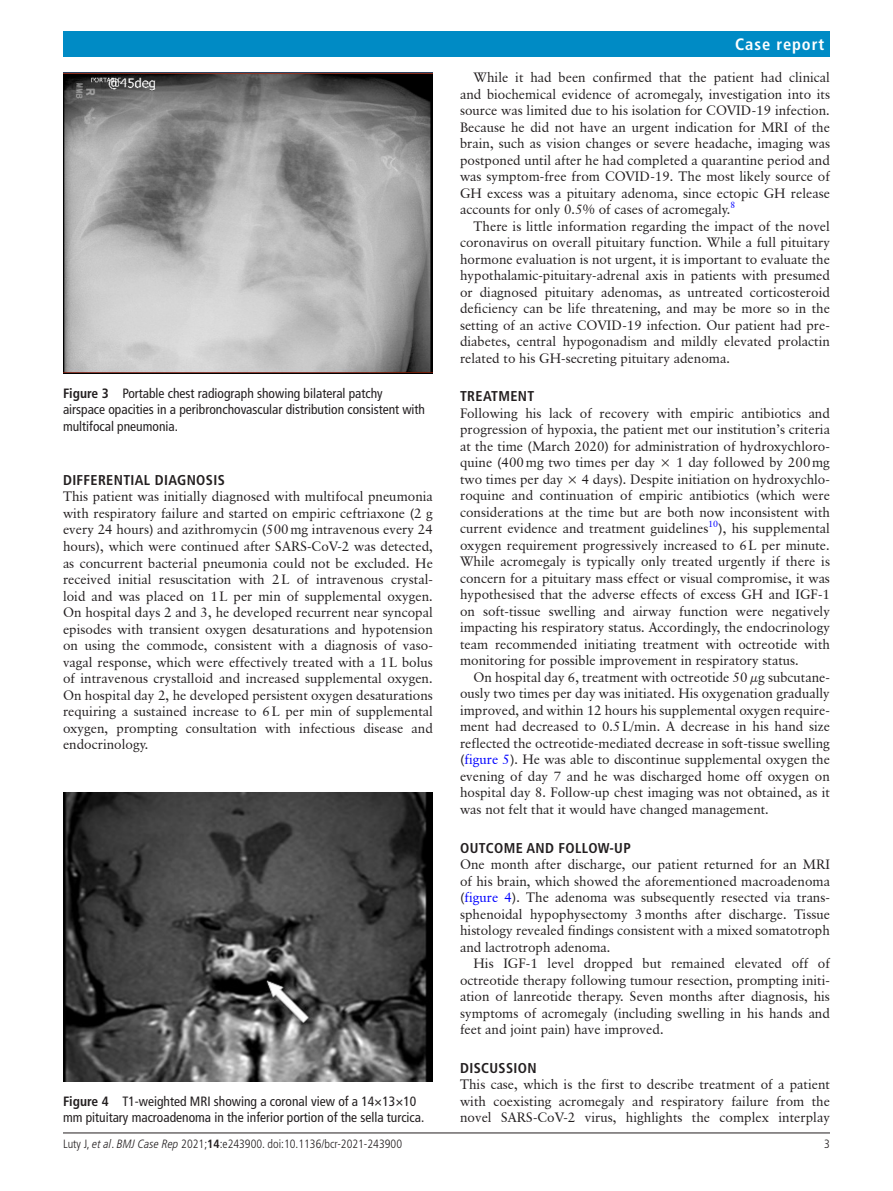
<style>
.page{position:relative;width:893px;height:1191px;background:#fff}
.page>*{position:absolute;margin:0;border:0;box-sizing:border-box;transform-origin:0 0}
.t1{font:700 condensed 16.5px "Frutiger LT Pro";letter-spacing:.055em;color:#fff}
.t2{font:700 condensed 14.25px "Frutiger LT Pro";letter-spacing:.025em;color:#231f20}
.t3{font:13.5px/16.5px "Classical Garamond BT";color:#231f20;text-align:justify}
.t4{font:condensed 13.5px/16.5px "Frutiger LT Pro";color:#231f20}
.t5{font:300 condensed 12px "Frutiger LT Pro";color:#231f20}
.s1{font-weight:700}
.s2{color:#00f}
.s3{font-style:italic}
</style>
<div class="page">
<hr style="left:63px;top:1132px;width:767px;height:1px;background:#231f20">
<div style="left:63px;top:31px;width:767px;height:25px;background:#008bc5"></div>
<img style="left:63px;top:72px;width:370px;height:302px">
<img style="left:63px;top:792px;width:370px;height:289px">
<p class="t4" style="left:63px;top:385px;width:364px"><span class="s1">Figure 3</span> Portable chest radiograph showing bilateral patchy airspace opacities in a peribronchovascular distribution consistent with multifocal pneumonia.</p>
<p class="t2" style="left:63px;top:471px;width:163px">DIFFERENTIAL DIAGNOSIS</p>
<p class="t3" style="left:63px;top:488px;width:371px">This patient was initially diagnosed with multifocal pneumonia with respiratory failure and started on empiric ceftriaxone (2 g every 24 hours) and azithromycin (500mg intravenous every 24 hours), which were continued after SARS-CoV-2 was detected, as concurrent bacterial pneumonia could not be excluded. He received initial resuscitation with 2L of intravenous crystal&shy;loid and was placed on 1L per min of supplemental oxygen.<br>On hospital days 2 and 3, he developed recurrent near syncopal episodes with transient oxygen desaturations and hypotension on using the commode, consistent with a diagnosis of vaso&shy;vagal response, which were effectively treated with a 1L bolus of intravenous crystalloid and increased supplemental oxygen.<br>On hospital day 2, he developed persistent oxygen desaturations requiring a sustained increase to 6L per min of supplemental oxygen, prompting consultation with infectious disease and endocrinology.</p>
<p class="t4" style="left:63px;top:1092px;width:363px"><span class="s1">Figure 4</span> T1-weighted MRI showing a coronal view of a 14×13×10 mm pituitary macroadenoma in the inferior portion of the sella turcica.</p>
<p class="t1" style="left:735px;top:34px;width:91px">Case report</p>
<p class="t3" style="left:460px;top:69px;width:371px;text-indent:14px">While it had been confirmed that the patient had clinical and biochemical evidence of acromegaly, investigation into its source was limited due to his isolation for COVID-19 infection.<br>Because he did not have an urgent indication for MRI of the brain, such as vision changes or severe headache, imaging was postponed until after he had completed a quarantine period and was symptom-free from COVID-19. The most likely source of GH excess was a pituitary adenoma, since ectopic GH release accounts for only 0.5% of cases of acromegaly.<sup>8</sup></p>
<p class="t3" style="left:460px;top:218px;width:371px;text-indent:14px">There is little information regarding the impact of the novel coronavirus on overall pituitary function. While a full pituitary hormone evaluation is not urgent, it is important to evaluate the hypothalamic-pituitary-adrenal axis in patients with presumed or diagnosed pituitary adenomas, as untreated corticosteroid deficiency can be life threatening, and may be more so in the setting of an active COVID-19 infection. Our patient had pre&shy;diabetes, central hypogonadism and mildly elevated prolactin related to his GH-secreting pituitary adenoma.</p>
<p class="t2" style="left:460px;top:388px;width:76px">TREATMENT</p>
<p class="t3" style="left:460px;top:405px;width:371px">Following his lack of recovery with empiric antibiotics and progression of hypoxia, the patient met our institution’s criteria at the time (March 2020) for administration of hydroxychloro&shy;quine (400mg two times per day × 1 day followed by 200mg two times per day × 4 days). Despite initiation on hydroxychlo&shy;roquine and continuation of empiric antibiotics (which were considerations at the time but are both now inconsistent with current evidence and treatment guidelines<sup>10</sup>), his supplemental oxygen requirement progressively increased to 6L per minute.<br>While acromegaly is typically only treated urgently if there is concern for a pituitary mass effect or visual compromise, it was hypothesised that the adverse effects of excess GH and IGF-1 on soft-tissue swelling and airway function were negatively impacting his respiratory status. Accordingly, the endocrinology team recommended initiating treatment with octreotide with monitoring for possible improvement in respiratory status.</p>
<p class="t3" style="left:460px;top:669px;width:371px;text-indent:14px">On hospital day 6, treatment with octreotide 50 μg subcutane&shy;ously two times per day was initiated. His oxygenation gradually improved, and within 12 hours his supplemental oxygen require&shy;ment had decreased to 0.5L/min. A decrease in his hand size reflected the octreotide-mediated decrease in soft-tissue swelling (<span class="s2">figure 5</span>). He was able to discontinue supplemental oxygen the evening of day 7 and he was discharged home off oxygen on hospital day 8. Follow-up chest imaging was not obtained, as it was not felt that it would have changed management.</p>
<p class="t2" style="left:460px;top:839px;width:172px">OUTCOME AND FOLLOW-UP</p>
<p class="t3" style="left:460px;top:856px;width:371px">One month after discharge, our patient returned for an MRI of his brain, which showed the aforementioned macroadenoma (<span class="s2">figure 4</span>). The adenoma was subsequently resected via trans&shy;sphenoidal hypophysectomy 3months after discharge. Tissue histology revealed findings consistent with a mixed somatotroph and lactrotroph adenoma.</p>
<p class="t3" style="left:460px;top:955px;width:371px;text-indent:14px">His IGF-1 level dropped but remained elevated off of octreotide therapy following tumour resection, prompting initi&shy;ation of lanreotide therapy. Seven months after diagnosis, his symptoms of acromegaly (including swelling in his hands and feet and joint pain) have improved.</p>
<p class="t2" style="left:460px;top:1059px;width:78px">DISCUSSION</p>
<p class="t3" style="left:460px;top:1076px;width:371px">This case, which is the first to describe treatment of a patient with coexisting acromegaly and respiratory failure from the novel SARS-CoV-2 virus, highlights the complex interplay</p>
<p class="t5" style="left:63px;top:1136px;width:341px">Luty J, <span class="s3">et al</span>. <span class="s3">BMJ Case Rep</span> 2021;<span class="s1">14</span>:e243900. doi:10.1136/bcr-2021-243900</p>
<p class="t5" style="left:824px;top:1136px;width:7px">3</p>
</div>
